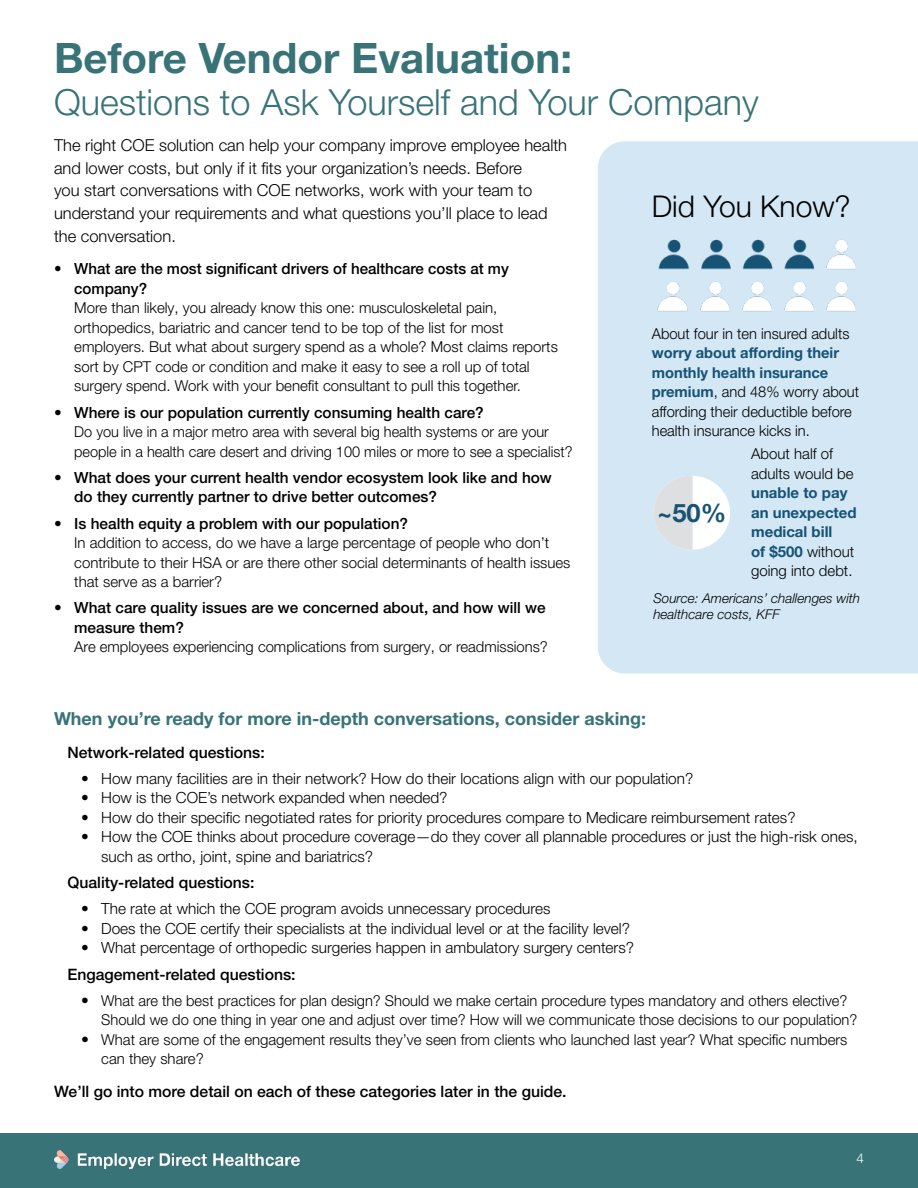
<style>
.page{position:relative;width:918px;height:1188px;background:#fff}
.page>*{position:absolute;margin:0;border:0;box-sizing:border-box;transform-origin:0 0}
.t1{font:700 42px "Helvetica Neue LT Pro";color:#387378}
.t2{font:300 36px "Helvetica Neue LT Pro";color:#387378}
.t3{font:300 30px "Helvetica Neue LT Pro";color:#000}
.t4{font:700 25.5px "Helvetica Neue LT Pro";color:#165375}
.t5{font:700 18px "Helvetica Neue LT Pro";color:#387378}
.t6{font:300 16.5px/22.5px "Helvetica Neue LT Pro";color:#000}
.t7{font:500 15.75px "Helvetica Neue LT Pro";color:#000}
.t8{font:300 15.3px/19.5px "Helvetica Neue LT Pro";color:#000}
.t9{font:500 15.3px/19.5px "Helvetica Neue LT Pro";color:#000}
.t10{font:300 15px/19.5px "Helvetica Neue LT Pro";color:#000}
.t11{font:700 15px/19.5px "Helvetica Neue LT Pro";color:#165375}
.t12{font:italic 300 13.5px/16.5px "Helvetica Neue LT Pro";color:#000101}
.t13{font:300 13.5px "Helvetica Neue LT Pro";color:#fff}
.s1{font-weight:700;color:#165375}
.s2{font-weight:300;color:#000}
.s3{font-size:15.75px}
</style>
<div class="page">
<div style="left:0;top:1133px;width:918px;height:55px;background:#387378"></div>
<img style="left:54px;top:1150px;width:245px;height:19px">
<div style="left:598px;top:141px;width:320px;height:532px;background:#d3e7f5"></div>
<div style="left:653px;top:476px;width:77px;height:74px;background:#fff;border-radius:50%"></div>
<svg style="left:653px;top:476px;width:40px;height:74px"></svg>
<img style="left:652px;top:232px;width:211px;height:85px">
<h1 class="t1" style="left:54px;top:33px;width:520px">Before Vendor Evaluation:</h1>
<h2 class="t2" style="left:54px;top:81px;width:706px">Questions to Ask Yourself and Your Company</h2>
<p class="t6" style="left:54px;top:134px;width:515px">The right COE solution can help your company improve employee health and lower costs, but only if it fits your organization’s needs. Before<br>you start conversations with COE networks, work with your team to understand your requirements and what questions you’ll place to lead the conversation.</p>
<p class="t9" style="left:74px;top:259px;width:436px;text-indent:-20px">• What are the most significant drivers of healthcare costs at my company?</p>
<p class="t10" style="left:74px;top:298px;width:485px">More than likely, you already know this one: musculoskeletal pain, orthopedics, bariatric and cancer tend to be top of the list for most employers. But what about surgery spend as a whole? Most claims reports sort by CPT code or condition and make it easy to see a roll up of total surgery spend. Work with your benefit consultant to pull this together.</p>
<p class="t9" style="left:54px;top:402px;width:431px">• Where is our population currently consuming health care?</p>
<p class="t10" style="left:74px;top:422px;width:500px">Do you live in a major metro area with several big health systems or are your people in a health care desert and driving 100 miles or more to see a specialist?</p>
<p class="t9" style="left:74px;top:468px;width:479px;text-indent:-20px">• What does your current health vendor ecosystem look like and how do they currently partner to drive better outcomes?</p>
<p class="t9" style="left:54px;top:513px;width:356px">• Is health equity a problem with our population?</p>
<p class="t10" style="left:74px;top:533px;width:498px">In addition to access, do we have a large percentage of people who don’t contribute to their HSA or are there other social determinants of health issues that serve as a barrier?</p>
<p class="t9" style="left:74px;top:598px;width:473px;text-indent:-20px">• What care quality issues are we concerned about, and how will we measure them?</p>
<p class="t10" style="left:74px;top:637px;width:475px">Are employees experiencing complications from surgery, or readmissions?</p>
<h3 class="t3" style="left:652px;top:188px;width:200px">Did You Know?</h3>
<p class="t10" style="left:652px;top:323px;width:199px">About four in ten insured adults</p>
<p class="t10" style="left:652px;top:343px;width:209px"><span class="s1">worry about affording their monthly health insurance premium</span>, and 48% worry about affording their deductible before health insurance kicks in.</p>
<p class="t10" style="left:751px;top:444px;width:104px">About half of adults would be</p>
<p class="t11" style="left:751px;top:483px;width:107px">unable to pay an unexpected medical bill<br>of $500 <span class="s2">without going into debt.</span></p>
<h3 class="t4" style="left:657px;top:497px;width:71px">~50%</h3>
<p class="t12" style="left:653px;top:590px;width:208px">Source: Americans’ challenges with healthcare costs, KFF</p>
<p class="t5" style="left:54px;top:707px;width:594px">When you’re ready for more in-depth conversations, consider asking:</p>
<p class="t7" style="left:68px;top:743px;width:199px">Network-related questions:</p>
<p class="t8" style="left:81px;top:768px;width:614px">• How many facilities are in their network? How do their locations align with our population?</p>
<p class="t8" style="left:81px;top:788px;width:368px">• How is the COE’s network expanded when needed?</p>
<p class="t8" style="left:81px;top:807px;width:716px">• How do their specific negotiated rates for priority procedures compare to Medicare reimbursement rates?</p>
<p class="t8" style="left:101px;top:827px;width:758px;text-indent:-20px">• How the COE thinks about procedure coverage—do they cover all plannable procedures or just the high-risk ones, such as ortho, joint, spine and bariatrics?</p>
<p class="t7" style="left:68px;top:873px;width:189px">Quality-related questions:</p>
<p class="t8" style="left:81px;top:899px;width:471px">• The rate at which the COE program avoids unnecessary procedures</p>
<p class="t8" style="left:81px;top:918px;width:551px">• Does the COE certify their specialists at the individual level or at the facility level?</p>
<p class="t8" style="left:81px;top:938px;width:555px">• What percentage of orthopedic surgeries happen in ambulatory surgery centers?</p>
<p class="t7" style="left:68px;top:965px;width:230px">Engagement-related questions:</p>
<p class="t10" style="left:101px;top:990px;width:758px;text-indent:-20px"><span class="s3">•</span> What are the best practices for plan design? Should we make certain procedure types mandatory and others elective?<br>Should we do one thing in year one and adjust over time? How will we communicate those decisions to our population?</p>
<p class="t10" style="left:101px;top:1029px;width:748px;text-indent:-20px"><span class="s3">•</span> What are some of the engagement results they’ve seen from clients who launched last year? What specific numbers can they share?</p>
<p class="t7" style="left:54px;top:1082px;width:514px">We’ll go into more detail on each of these categories later in the guide.</p>
<p class="t13" style="left:856px;top:1150px;width:9px">4</p>
</div>
